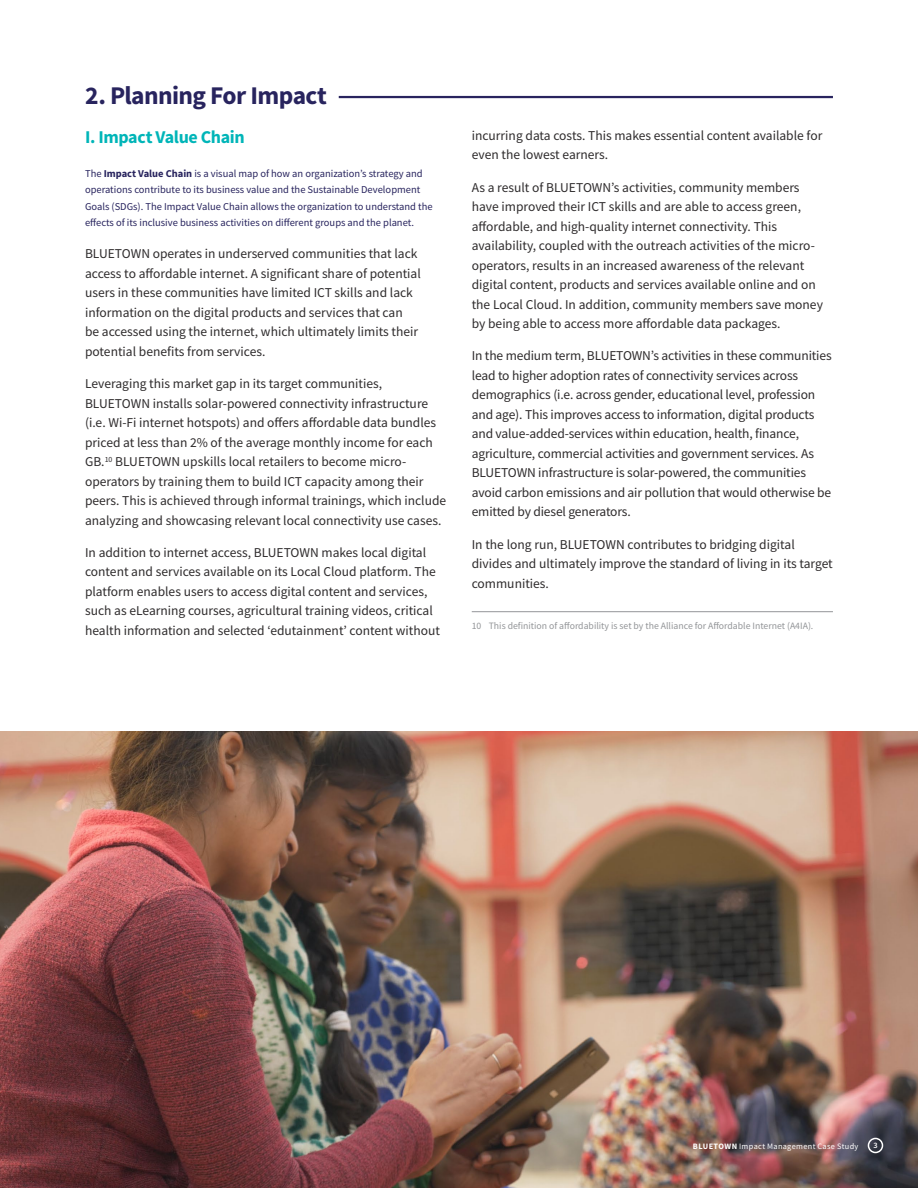
<style>
.page{position:relative;width:918px;height:1188px;background:#fff}
.page>*{position:absolute;margin:0;border:0;box-sizing:border-box;transform-origin:0 0}
.Header_1B{font:700 25.5px "Source Sans Pro";letter-spacing:-.025em;color:#28245e}
.Header_2{font:700 18px "Source Sans Pro";letter-spacing:-.02em;color:#00b5b8}
.Body_text{font:13.5px/19.5px "Source Sans Pro";color:#2e2b2c}
.Body_text_Last{font:13.5px/19.5px "Source Sans Pro";color:#2e2b2c}
.Body_text-2{font:10.5px/16.5px "Source Sans Pro";color:#28245e}
.Footnote_first{font:9.75px "Source Sans Pro";color:#939598}
.t1{font:8.25px "Source Sans Pro";letter-spacing:.04em;color:#fff}
.t2{font:600 8.25px "Source Sans Pro";color:#fff}
.s1{font-weight:700}
</style>
<div class="page">
<hr style="left:339px;top:96px;width:494px;height:2px;background:#28245e">
<hr style="left:472px;top:611px;width:361px;height:1px;background:#939598">
<img style="left:0;top:732px;width:918px;height:456px">
<div style="left:868px;top:1138px;width:15px;height:15px;border:2px solid #fff;border-radius:50%"></div>
<p class="Header_1B" style="left:85px;top:78px;width:244px">2. Planning For Impact</p>
<p class="Header_2" style="left:85px;top:125px;width:161px">I. Impact Value Chain</p>
<p class="Body_text-2" style="left:85px;top:165px;width:349px">The <span class="s1">Impact Value Chain</span> is a visual map of how an organization’s strategy and operations contribute to its business value and the Sustainable Development Goals (SDGs). The Impact Value Chain allows the organization to understand the effects of its inclusive business activities on different groups and the planet.</p>
<p class="Body_text" style="left:85px;top:244px;width:337px">BLUETOWN operates in underserved communities that lack access to affordable internet. A significant share of potential users in these communities have limited ICT skills and lack information on the digital products and services that can<br>be accessed using the internet, which ultimately limits their potential benefits from services.</p>
<p class="Body_text" style="left:85px;top:374px;width:363px">Leveraging this market gap in its target communities, BLUETOWN installs solar-powered connectivity infrastructure (i.e. Wi-Fi internet hotspots) and offers affordable data bundles priced at less than 2% of the average monthly income for each GB.<sup>10</sup> BLUETOWN upskills local retailers to become micro&shy;operators by training them to build ICT capacity among their peers. This is achieved through informal trainings, which include analyzing and showcasing relevant local connectivity use cases.</p>
<p class="Body_text" style="left:85px;top:543px;width:357px">In addition to internet access, BLUETOWN makes local digital content and services available on its Local Cloud platform. The platform enables users to access digital content and services, such as eLearning courses, agricultural training videos, critical health information and selected ‘edutainment’ content without</p>
<p class="Body_text" style="left:472px;top:125px;width:352px">incurring data costs. This makes essential content available for even the lowest earners.</p>
<p class="Body_text" style="left:472px;top:177px;width:353px">As a result of BLUETOWN’s activities, community members have improved their ICT skills and are able to access green, affordable, and high-quality internet connectivity. This availability, coupled with the outreach activities of the micro&shy;operators, results in an increased awareness of the relevant digital content, products and services available online and on the Local Cloud. In addition, community members save money by being able to access more affordable data packages.</p>
<p class="Body_text" style="left:472px;top:346px;width:361px">In the medium term, BLUETOWN’s activities in these communities lead to higher adoption rates of connectivity services across demographics (i.e. across gender, educational level, profession and age). This improves access to information, digital products and value-added-services within education, health, finance, agriculture, commercial activities and government services. As BLUETOWN infrastructure is solar-powered, the communities avoid carbon emissions and air pollution that would otherwise be emitted by diesel generators.</p>
<p class="Body_text_Last" style="left:472px;top:534px;width:363px">In the long run, BLUETOWN contributes to bridging digital divides and ultimately improve the standard of living in its target communities.</p>
<p class="Footnote_first" style="left:472px;top:619px;width:343px">10 This definition of affordability is set by the Alliance for Affordable Internet (A4IA).</p>
<p class="t1" style="left:693px;top:1141px;width:167px"><span class="s1">BLUETOWN</span> Impact Management Case Study</p>
<p class="t2" style="left:873px;top:1140px;width:6px">3</p>
</div>
